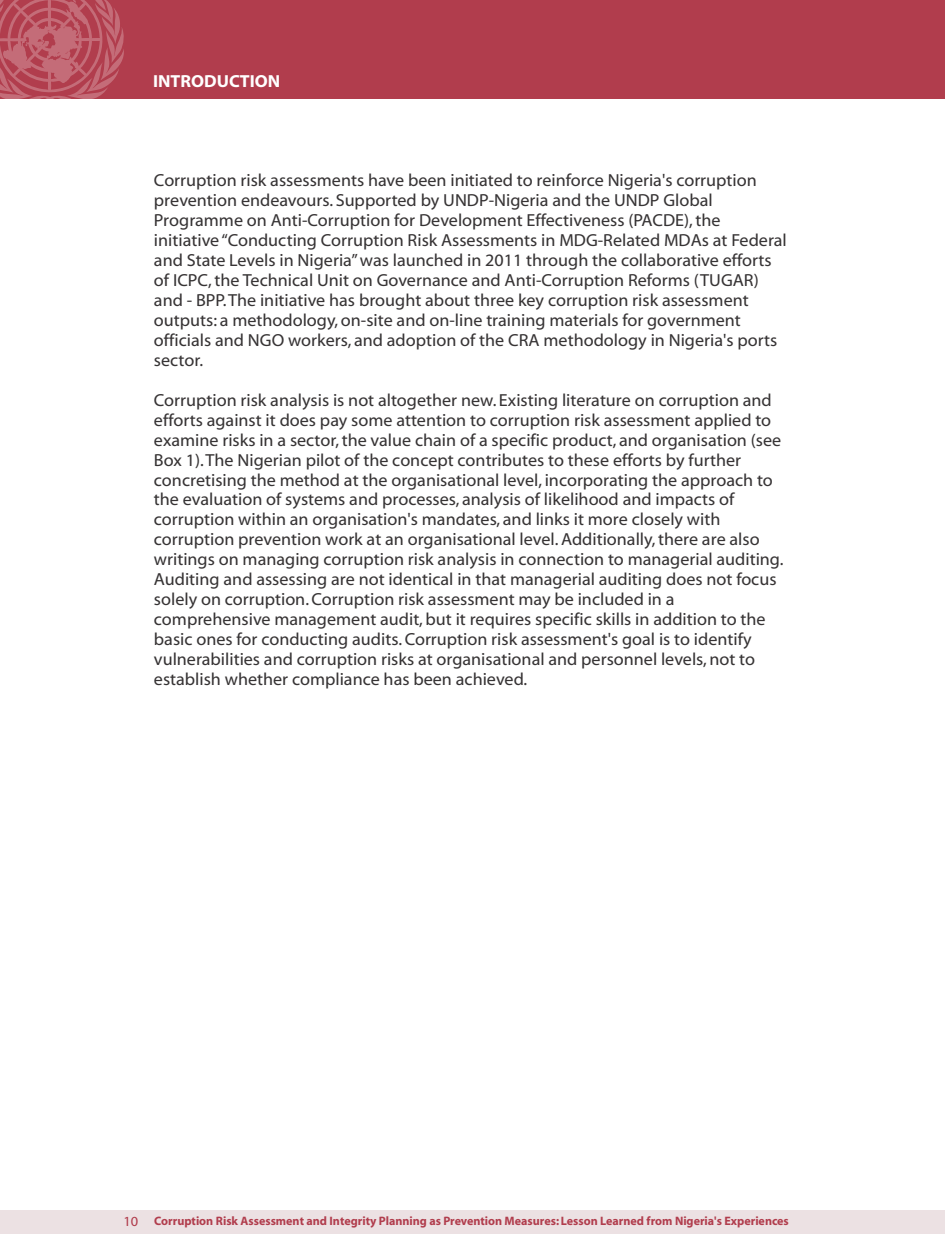
<style>
.page{position:relative;width:945px;height:1260px;background:#fff}
.page>*{position:absolute;margin:0;border:0;box-sizing:border-box;transform-origin:0 0}
.t1{font:17.5px/19.9px "Myriad Web Pro";color:#373435}
.t2{font:700 17.5px "Myriad Web Pro";color:#fff}
.t3{font:700 12.25px "Myriad Web Pro";color:#b13d4d;scale:.96 1}
.s1{font-weight:400;font-size:14px}
</style>
<div class="page">
<div style="left:0;top:0;width:945px;height:99px;background:#b13d4d"></div>
<svg style="left:0;top:0;width:124px;height:99px"></svg>
<div style="left:0;top:1210px;width:945px;height:23px;background:#ece1e3"></div>
<p class="t2" style="left:153px;top:74px;width:129px">INTRODUCTION</p>
<p class="t1" style="left:154px;top:172px;width:634px">Corruption risk assessments have been initiated to reinforce Nigeria's corruption prevention endeavours. Supported by UNDP-Nigeria and the UNDP Global Programme on Anti-Corruption for Development Effectiveness (PACDE), the initiative “Conducting Corruption Risk Assessments in MDG-Related MDAs at Federal and State Levels in Nigeria” was launched in 2011 through the collaborative efforts of ICPC, the Technical Unit on Governance and Anti-Corruption Reforms (TUGAR) and - BPP.The initiative has brought about three key corruption risk assessment outputs: a methodology, on-site and on-line training materials for government officials and NGO workers, and adoption of the CRA methodology in Nigeria's ports sector.</p>
<p class="t1" style="left:154px;top:391px;width:631px">Corruption risk analysis is not altogether new. Existing literature on corruption and efforts against it does pay some attention to corruption risk assessment applied to examine risks in a sector, the value chain of a specific product, and organisation (see Box 1).The Nigerian pilot of the concept contributes to these efforts by further concretising the method at the organisational level, incorporating the approach to the evaluation of systems and processes, analysis of likelihood and impacts of corruption within an organisation's mandates, and links it more closely with corruption prevention work at an organisational level. Additionally, there are also writings on managing corruption risk analysis in connection to managerial auditing.<br>Auditing and assessing are not identical in that managerial auditing does not focus solely on corruption. Corruption risk assessment may be included in a comprehensive management audit, but it requires specific skills in addition to the basic ones for conducting audits. Corruption risk assessment's goal is to identify vulnerabilities and corruption risks at organisational and personnel levels, not to establish whether compliance has been achieved.</p>
<p class="t3" style="left:123px;top:1215px;width:695px"><span class="s1">10</span> Corruption Risk Assessment and Integrity Planning as Prevention Measures: Lesson Learned from Nigeria's Experiences</p>
</div>
